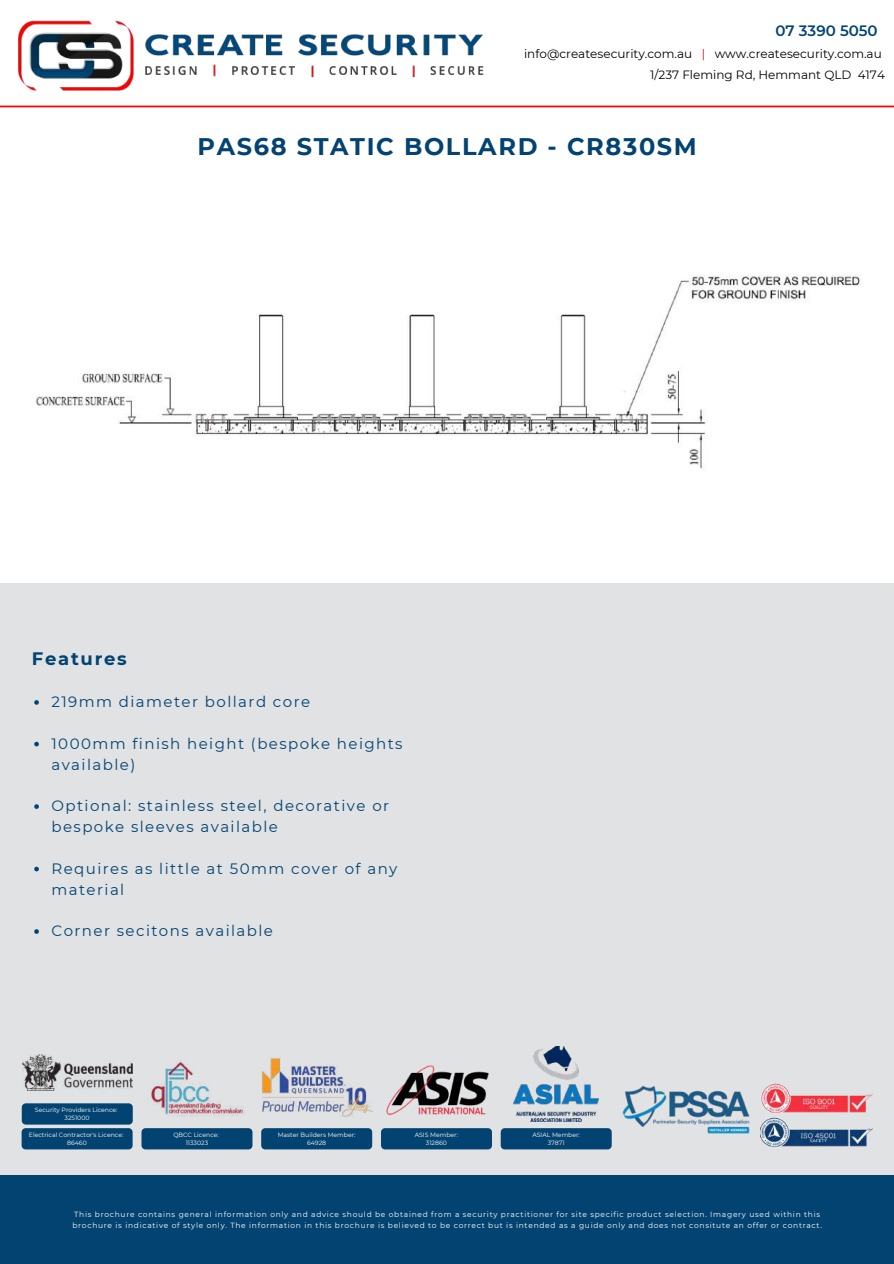
<style>
.page{position:relative;width:894px;height:1264px;background:#fff}
.page>*{position:absolute;margin:0;border:0;box-sizing:border-box;transform-origin:0 0}
.t1{font:700 24px "Montserrat";letter-spacing:.07em;color:#034371}
.t2{font:700 18px "Montserrat";letter-spacing:.095em;color:#034371}
.t3{font:15px/20.9px "Montserrat";letter-spacing:.095em;color:#034371}
.t4{font:600 15px "Montserrat";color:#034371}
.t5{font:12px/21px "Montserrat";color:#000;text-align:right}
.t6{font:7.5px/10.6px "Montserrat";letter-spacing:.095em;color:#fff}
.t7{font:6.15px/8.2px "Montserrat";color:#fff;text-align:center}
.s1{color:#f00}
</style>
<div class="page">
<img style="left:35px;top:274px;width:825px;height:195px">
<div style="left:0;top:583px;width:893px;height:591px;background:#e1e2e4"></div>
<div style="left:0;top:1175px;width:893px;height:88px;background:#034371"></div>
<img style="left:513px;top:1046px;width:85px;height:75px">
<img style="left:151px;top:1062px;width:92px;height:54px">
<img style="left:386px;top:1065px;width:102px;height:50px">
<img style="left:22px;top:1054px;width:111px;height:36px">
<div style="left:141px;top:1128px;width:111px;height:21px;background:#034371;border-radius:4px"></div>
<div style="left:22px;top:1128px;width:110px;height:21px;background:#034371;border-radius:4px"></div>
<div style="left:22px;top:1103px;width:111px;height:21px;background:#034371;border-radius:4px"></div>
<div style="left:261px;top:1128px;width:111px;height:21px;background:#034371;border-radius:4px"></div>
<div style="left:381px;top:1128px;width:111px;height:21px;background:#034371;border-radius:4px"></div>
<div style="left:500px;top:1128px;width:111px;height:21px;background:#034371;border-radius:4px"></div>
<img style="left:622px;top:1085px;width:128px;height:49px">
<svg style="left:34px;top:700px;width:5px;height:4px"></svg>
<svg style="left:34px;top:741px;width:5px;height:5px"></svg>
<svg style="left:34px;top:804px;width:5px;height:4px"></svg>
<svg style="left:34px;top:866px;width:5px;height:5px"></svg>
<svg style="left:34px;top:929px;width:5px;height:4px"></svg>
<img style="left:18px;top:20px;width:466px;height:71px">
<svg style="left:0;top:106px;width:893px;height:1px"></svg>
<img style="left:262px;top:1058px;width:111px;height:59px">
<img style="left:761px;top:1082px;width:111px;height:30px">
<img style="left:760px;top:1116px;width:112px;height:31px">
<h3 class="t4" style="left:775px;top:21px;width:104px">07 3390 5050</h3>
<h3 class="t5" style="left:524px;top:43px;width:362px">info@createsecurity.com.au <span class="s1">|</span> www.createsecurity.com.au<br>1/237 Fleming Rd, Hemmant QLD 4174</h3>
<h1 class="t1" style="left:197px;top:131px;width:501px">PAS68 STATIC BOLLARD - CR830SM</h1>
<h2 class="t2" style="left:32px;top:648px;width:96px">Features</h2>
<h3 class="t3" style="left:51px;top:691px;width:260px">219mm diameter bollard core</h3>
<h3 class="t3" style="left:51px;top:733px;width:352px">1000mm finish height (bespoke heights available)</h3>
<h3 class="t3" style="left:51px;top:795px;width:339px">Optional: stainless steel, decorative or bespoke sleeves available</h3>
<h3 class="t3" style="left:51px;top:857px;width:347px">Requires as little at 50mm cover of any material</h3>
<h3 class="t3" style="left:51px;top:920px;width:223px">Corner secitons available</h3>
<p class="t7" style="left:35px;top:1105px;width:84px">Security Providers Licence:<br>3251000</p>
<p class="t7" style="left:29px;top:1130px;width:96px">Electrical Contractor's Licence:<br>86460</p>
<p class="t7" style="left:277px;top:1130px;width:79px">Master Builders Member:<br>64928</p>
<p class="t7" style="left:414px;top:1130px;width:45px">ASIS Member:<br>312860</p>
<p class="t7" style="left:532px;top:1130px;width:49px">ASIAL Member:<br>37871</p>
<p class="t7" style="left:173px;top:1130px;width:47px">QBCC Licence:<br>1133023</p>
<p class="t6" style="left:72px;top:1209px;width:750px">This brochure contains general information only and advice should be obtained from a security practitioner for site specific product selection. Imagery used within this brochure is indicative of style only. The information in this brochure is believed to be correct but is intended as a guide only and does not consitute an offer or contract.</p>
</div>
